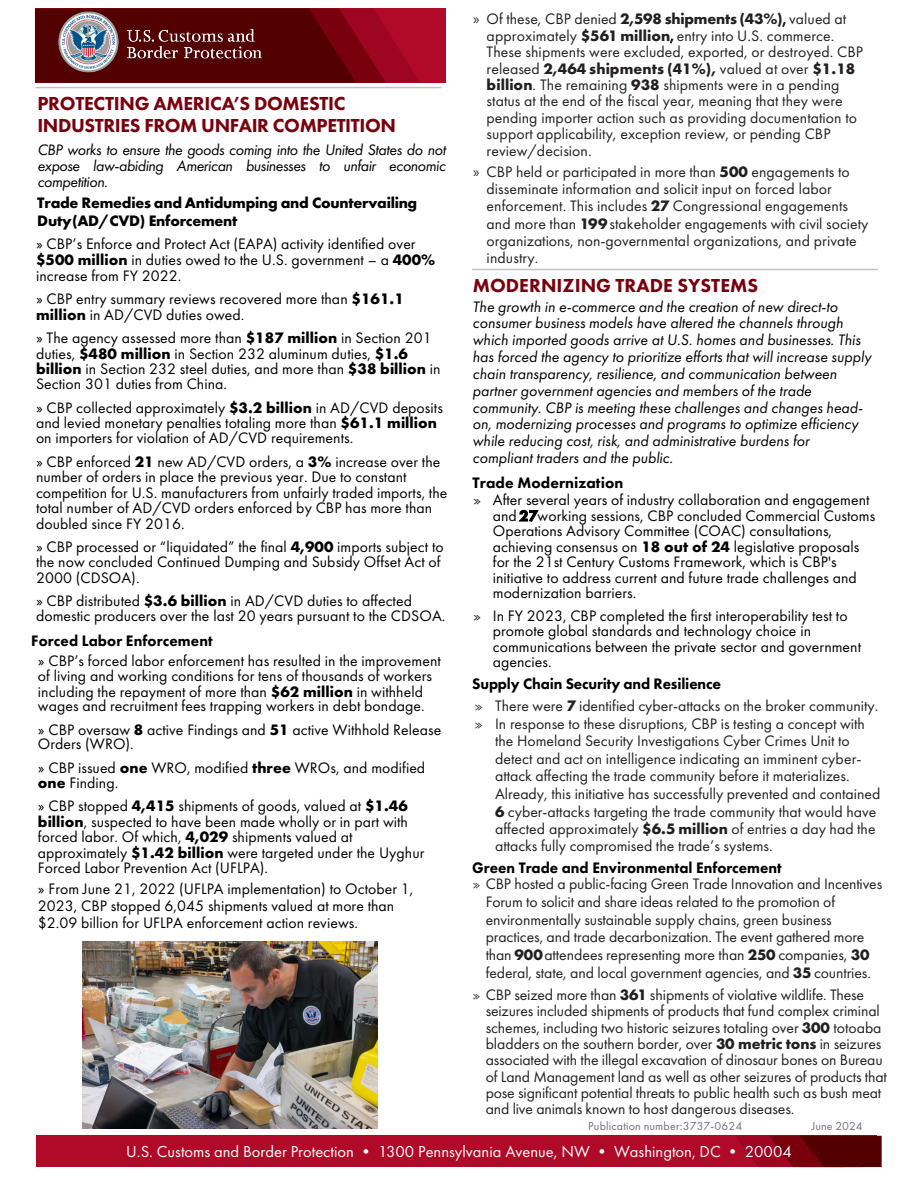
<style>
.page{position:relative;width:918px;height:1188px;background:#fff}
.page>*{position:absolute;margin:0;border:0;box-sizing:border-box;transform-origin:0 0}
.t1{font:800 19.5px/22.5px "Futura PT";letter-spacing:-.015em;color:#79000d}
.t2{font:800 19.5px "Futura PT";letter-spacing:.005em;color:#79000d}
.t3{font:16.5px "Futura PT";color:#fff}
.Copy{font:15.75px/15.5px "Futura PT";letter-spacing:.005em;color:#000}
.t4{font:15.75px/16.5px "Futura PT";color:#231f20}
.t5{font:italic 15.75px/16.8px "Futura PT";color:#000;text-align:justify}
.Copy-2{font:800 15.75px "Futura PT";color:#000}
.t6{font:700 15.75px/18.5px "Futura PT";letter-spacing:-.015em;color:#000}
.t7{font:12px "Futura PT";letter-spacing:.015em;color:#717074}
.s1{font-weight:700}
.s2{font-family:"Myriad Pro";font-size:15px}
.s3{font-family:"Courier Std";font-size:15px}
.s4{font-weight:800}
.s5{font-family:"Courier Std"}
</style>
<div class="page">
<div style="left:35px;top:9px;width:410px;height:74px;background:#b00a28"></div>
<svg style="left:35px;top:9px;width:385px;height:74px;background:#71020c"></svg>
<div style="left:36px;top:1136px;width:841px;height:31px;background:#b00a28"></div>
<svg style="left:735px;top:1136px;width:147px;height:31px;background:#73020e"></svg>
<img style="left:55px;top:10px;width:223px;height:64px">
<hr style="left:472px;top:269px;width:406px;height:1px;background:#c1c2c4">
<img style="left:82px;top:942px;width:296px;height:186px">
<hr style="left:36px;top:87px;width:405px;height:1px;background:#c1c2c4">
<p class="t1" style="left:37px;top:92px;width:360px">PROTECTING AMERICA’S DOMESTIC<br>INDUSTRIES FROM UNFAIR COMPETITION</p>
<p class="t5" style="left:37px;top:142px;width:410px;line-height:15.8px">CBP works to ensure the goods coming into the United States do not expose law-abiding American businesses to unfair economic competition.</p>
<p class="t6" style="left:37px;top:193px;width:382px">Trade Remedies and Antidumping and Countervailing<br>Duty (AD/CVD) Enforcement</p>
<p class="Copy" style="left:36px;top:236px;width:401px;line-height:15.9px">» CBP’s Enforce and Protect Act (EAPA) activity identified over <span class="s1">$500 million</span> in duties owed to the U.S. government – a <span class="s1">400% </span>increase from FY 2022.</p>
<p class="Copy" style="left:36px;top:291px;width:369px">» CBP entry summary reviews recovered more than <span class="s1">$161.1 million</span> in AD/CVD duties owed.</p>
<p class="Copy" style="left:36px;top:330px;width:406px">» The agency assessed more than <span class="s1">$187 million</span> in Section 201 duties, <span class="s1">$480 million</span> in Section 232 aluminum duties, <span class="s1">$1.6 billion</span> in Section 232 steel duties, and more than <span class="s1">$38 billion</span> in Section 301 duties from China.</p>
<p class="Copy" style="left:36px;top:400px;width:408px">» CBP collected approximately <span class="s1">$3.2 billion</span> in AD/CVD deposits and levied monetary penalties totaling more than <span class="s1">$61.1 million </span>on importers for violation of AD/CVD requirements.</p>
<p class="Copy" style="left:36px;top:454px;width:413px">» CBP enforced <span class="s1">21</span> new AD/CVD orders, a <span class="s1">3%</span> increase over the number of orders in place the previous year. Due to constant competition for U.S. manufacturers from unfairly traded imports, the total number of AD/CVD orders enforced by CBP has more than doubled since FY 2016.</p>
<p class="Copy" style="left:36px;top:539px;width:409px">» CBP processed or “liquidated” the final <span class="s1">4,900</span> imports subject to the now concluded Continued Dumping and Subsidy Offset Act of<br>2000 (CDSOA).</p>
<p class="Copy" style="left:36px;top:593px;width:411px;line-height:14.5px">» CBP distributed <span class="s1">$3.6 billion</span> in AD/CVD duties to affected domestic producers over the last 20 years pursuant to the CDSOA.</p>
<p class="Copy-2" style="left:31px;top:631px;width:183px">Forced Labor Enforcement</p>
<p class="Copy" style="left:38px;top:653px;width:404px">» CBP’s forced labor enforcement has resulted in the improvement of living and working conditions for tens of thousands of workers including the repayment of more than <span class="s1">$62 million</span> in withheld wages and recruitment fees trapping workers in debt bondage.</p>
<p class="Copy" style="left:38px;top:722px;width:405px;line-height:14.7px">» CBP oversaw <span class="s1">8</span> active Findings and <span class="s1">51</span> active Withhold Release<br>Orders (WRO).</p>
<p class="Copy" style="left:38px;top:760px;width:389px">» CBP issued <span class="s1">one</span> WRO, modified <span class="s1">three</span> WROs, and modified <span class="s1">one</span> Finding.</p>
<p class="Copy" style="left:38px;top:798px;width:388px">» CBP stopped <span class="s1">4,415</span> shipments of goods, valued at <span class="s1">$1.46 billion</span>, suspected to have been made wholly or in part with forced labor. Of which, <span class="s1">4,029</span> shipments valued at approximately <span class="s1">$1.42 billion</span> were targeted under the Uyghur Forced Labor Prevention Act (UFLPA).</p>
<p class="Copy" style="left:38px;top:880px;width:377px;line-height:17.2px">» From June 21, 2022 (UFLPA implementation) to October 1,<br>2023, CBP stopped 6,045 shipments valued at more than $2.09 billion for UFLPA enforcement action reviews.</p>
<p class="t4" style="left:487px;top:10px;width:378px;text-indent:-13px"><span class="s2">»</span> Of these, CBP denied <span class="s1">2,598 shipments (43%)</span>, valued at approximately <span class="s1">$561 million</span>, entry into U.S. commerce.<br>These shipments were excluded, exported, or destroyed. CBP released <span class="s1">2,464 shipments (41%),</span> valued at over <span class="s1">$1.18 billion</span>. The remaining <span class="s1">938</span> shipments were in a pending status at the end of the fiscal year, meaning that they were pending importer action such as providing documentation to support applicability, exception review, or pending CBP review/decision.</p>
<p class="t4" style="left:487px;top:163px;width:383px;line-height:17.2px;text-indent:-13px"><span class="s2">»</span> CBP held or participated in more than <span class="s1">500</span> engagements to disseminate information and solicit input on forced labor enforcement. This includes <span class="s1">27</span> Congressional engagements and more than <span class="s1">199</span> stakeholder engagements with civil society organizations, non-governmental organizations, and private industry.</p>
<p class="t2" style="left:473px;top:273px;width:287px">MODERNIZING TRADE SYSTEMS</p>
<p class="t5" style="left:473px;top:298px;width:400px;text-align:left">The growth in e-commerce and the creation of new direct-to consumer business models have altered the channels through which imported goods arrive at U.S. homes and businesses. This has forced the agency to prioritize efforts that will increase supply chain transparency, resilience, and communication between partner government agencies and members of the trade community. CBP is meeting these challenges and changes head&shy;on, modernizing processes and programs to optimize efficiency while reducing cost, risk, and administrative burdens for compliant traders and the public.</p>
<p class="Copy-2" style="left:473px;top:473px;width:152px">Trade Modernization</p>
<p class="Copy" style="left:493px;top:492px;width:384px;text-indent:-20px"><span class="s3">»</span> After several years of industry collaboration and engagement and<span class="s4">27</span>working sessions, CBP concluded Commercial Customs Operations Advisory Committee (COAC) consultations, achieving consensus on <span class="s1">18 out of 24</span> legislative proposals for the 21st Century Customs Framework, which is CBP's initiative to address current and future trade challenges and modernization barriers.</p>
<p class="Copy" style="left:493px;top:608px;width:370px;text-indent:-20px"><span class="s3">»</span> In FY 2023, CBP completed the first interoperability test to promote global standards and technology choice in communications between the private sector and government agencies.</p>
<p class="Copy-2" style="left:472px;top:674px;width:250px">Supply Chain Security and Resilienc<span class="s1">e</span></p>
<p class="t4" style="left:474px;top:698px;width:406px"><span class="s5">»</span> There were <span class="s1">7</span> identified cyber-attacks on the broker community.</p>
<p class="t4" style="left:474px;top:715px;width:392px"><span class="s5">»</span> In response to these disruptions, CBP is testing a concept with</p>
<p class="t4" style="left:495px;top:733px;width:356px">the Homeland Security Investigations Cyber Crimes Unit to</p>
<p class="t4" style="left:495px;top:750px;width:368px">detect and act on intelligence indicating an imminent cyber-</p>
<p class="t4" style="left:495px;top:768px;width:356px">attack affecting the trade community before it materializes.</p>
<p class="t4" style="left:495px;top:785px;width:387px">Already, this initiative has successfully prevented and contained</p>
<p class="t4" style="left:495px;top:803px;width:383px"><span class="s1">6</span> cyber-attacks targeting the trade community that would have</p>
<p class="t4" style="left:495px;top:821px;width:382px">affected approximately <span class="s1">$6.5 million</span> of entries a day had the</p>
<p class="t4" style="left:495px;top:837px;width:279px">attacks fully compromised the trade’s systems.</p>
<p class="Copy-2" style="left:472px;top:858px;width:311px">Green Trade and Environmental Enforcement</p>
<p class="t4" style="left:486px;top:875px;width:398px;line-height:17.7px;text-indent:-13px"><span class="s3">»</span> CBP hosted a public-facing Green Trade Innovation and Incentives Forum to solicit and share ideas related to the promotion of environmentally sustainable supply chains, green business practices, and trade decarbonization. The event gathered more than <span class="s1">900</span>attendees representing more than <span class="s1">250</span> companies, <span class="s1">30 </span>federal, state, and local government agencies, and <span class="s1">35</span> countries.</p>
<p class="t4" style="left:486px;top:987px;width:403px;text-indent:-13px"><span class="s3">»</span> CBP seized more than <span class="s1">361</span> shipments of violative wildlife. These seizures included shipments of products that fund complex criminal schemes, including two historic seizures totaling over <span class="s1">300</span> totoaba bladders on the southern border, over <span class="s1">30 metric tons</span> in seizures associated with the illegal excavation of dinosaur bones on Bureau of Land Management land as well as other seizures of products that pose significant potential threats to public health such as bush meat and live animals known to host dangerous diseases.</p>
<p class="t7" style="left:588px;top:1119px;width:156px">Publication number: 3737-0624</p>
<p class="t7" style="left:812px;top:1119px;width:52px">June 2024</p>
<p class="t3" style="left:126px;top:1142px;width:667px">U.S. Customs and Border Protection • 1300 Pennsylvania Avenue, NW • Washington, DC • 20004</p>
</div>
